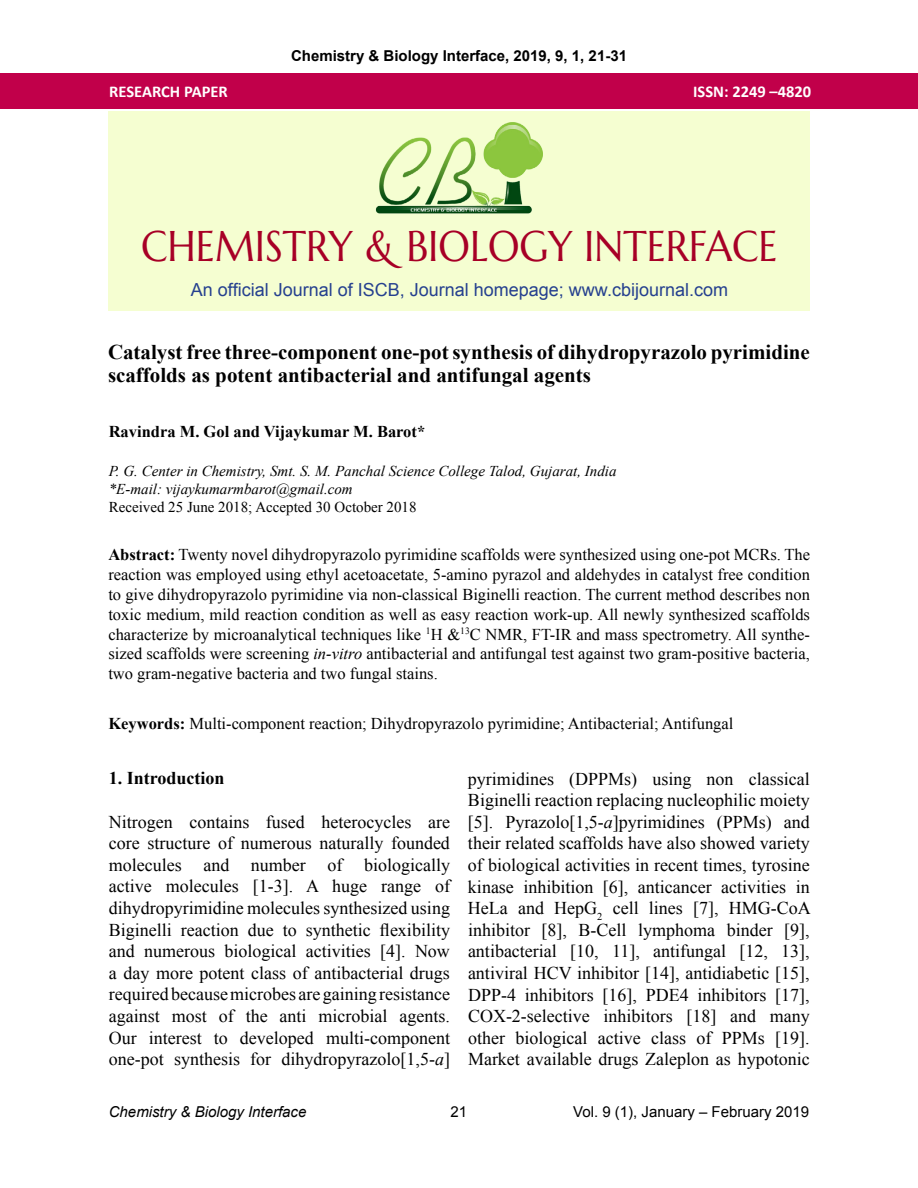
<style>
.page{position:relative;width:918px;height:1188px;background:#fff}
.page>*{position:absolute;margin:0;border:0;box-sizing:border-box;transform-origin:0 0}
.t1{font:42.9px "Marcellus SC";color:#a70026;scale:.91 1}
.t2{font:700 21px/23.1px "Times New Roman";color:#000}
.t3{font:18px/21.6px "Times New Roman";color:#000;text-align:justify}
.t4{font:18px "Arial";color:#25408f}
.t5{font:700 18px "Times New Roman";color:#000}
.t6{font:16.5px/19.8px "Times New Roman";color:#000;text-align:justify}
.t7{font:700 16.5px "Times New Roman";color:#000}
.t8{font:700 16.5px "Calibri";color:#fff}
.t9{font:italic 15px/18px "Times New Roman";color:#000}
.t10{font:700 15px "Arial";color:#000}
.t11{font:15px "Times New Roman";color:#000}
.t12{font:15px "Arial";color:#000}
.t13{font:italic 15px "Arial";color:#000}
.s1{font-weight:700}
.s2{font-style:italic}
</style>
<div class="page">
<div style="left:108px;top:111px;width:702px;height:199px;background:#f5fed1"></div>
<div style="left:0;top:73px;width:918px;height:36px;background:#c1004a"></div>
<img style="left:375px;top:122px;width:168px;height:92px">
<p class="t10" style="left:291px;top:46px;width:337px">Chemistry &amp; Biology Interface, 2019, 9, 1, 21-31</p>
<p class="t8" style="left:109px;top:81px;width:120px">RESEARCH PAPER</p>
<p class="t8" style="left:693px;top:81px;width:120px">ISSN: 2249 –4820</p>
<h1 class="t1" style="left:141px;top:219px;width:701px">CHEMISTRY &amp; BIOLOGY INTERFACE</h1>
<p class="t4" style="left:191px;top:277px;width:539px">An official Journal of ISCB, Journal homepage; www.cbijournal.com</p>
<p class="t2" style="left:108px;top:340px;width:703px">Catalyst free three-component one-pot synthesis of dihydropyrazolo pyrimidine scaffolds as potent antibacterial and antifungal agents</p>
<p class="t7" style="left:109px;top:420px;width:318px">Ravindra M. Gol and Vijaykumar M. Barot*</p>
<p class="t9" style="left:109px;top:462px;width:509px">P. G. Center in Chemistry, Smt. S. M. Panchal Science College Talod, Gujarat, India *E-mail: vijaykumarmbarot@gmail.com</p>
<p class="t11" style="left:109px;top:497px;width:309px">Received 25 June 2018; Accepted 30 October 2018</p>
<p class="t6" style="left:108px;top:545px;width:703px"><span class="s1">Abstract:</span> Twenty novel dihydropyrazolo pyrimidine scaffolds were synthesized using one-pot MCRs. The reaction was employed using ethyl acetoacetate, 5-amino pyrazol and aldehydes in catalyst free condition to give dihydropyrazolo pyrimidine via non-classical Biginelli reaction. The current method describes non toxic medium, mild reaction condition as well as easy reaction work-up. All newly synthesized scaffolds characterize by microanalytical techniques like <sup>1</sup>H &amp;<sup>13</sup>C NMR, FT-IR and mass spectrometry. All synthe&shy;sized scaffolds were screening <span class="s2">in-vitro</span> antibacterial and antifungal test against two gram-positive bacteria, two gram-negative bacteria and two fungal stains.</p>
<p class="t6" style="left:108px;top:714px;width:627px"><span class="s1">Keywords:</span> Multi-component reaction; Dihydropyrazolo pyrimidine; Antibacterial; Antifungal</p>
<p class="t5" style="left:109px;top:766px;width:117px">1. Introduction</p>
<p class="t3" style="left:109px;top:810px;width:343px">Nitrogen contains fused heterocycles are core structure of numerous naturally founded molecules and number of biologically active molecules [1-3]. A huge range of dihydropyrimidine molecules synthesized using Biginelli reaction due to synthetic flexibility and numerous biological activities [4]. Now a day more potent class of antibacterial drugs required because microbes are gaining resistance against most of the anti microbial agents.<br>Our interest to developed multi-component one-pot synthesis for dihydropyrazolo[1,5-<span class="s2">a</span>]</p>
<p class="t3" style="left:468px;top:768px;width:344px">pyrimidines (DPPMs) using non classical Biginelli reaction replacing nucleophilic moiety [5]. Pyrazolo[1,5-<span class="s2">a</span>]pyrimidines (PPMs) and their related scaffolds have also showed variety of biological activities in recent times, tyrosine kinase inhibition [6], anticancer activities in HeLa and HepG<sub>2</sub> cell lines [7], HMG-CoA inhibitor [8], B-Cell lymphoma binder [9], antibacterial [10, 11], antifungal [12, 13], antiviral HCV inhibitor [14], antidiabetic [15], DPP-4 inhibitors [16], PDE4 inhibitors [17], COX-2-selective inhibitors [18] and many other biological active class of PPMs [19].<br>Market available drugs Zaleplon as hypotonic</p>
<p class="t13" style="left:109px;top:1103px;width:199px">Chemistry &amp; Biology Interface</p>
<p class="t12" style="left:450px;top:1102px;width:18px">21</p>
<p class="t12" style="left:573px;top:1102px;width:237px">Vol. 9 (1), January – February 2019</p>
</div>
